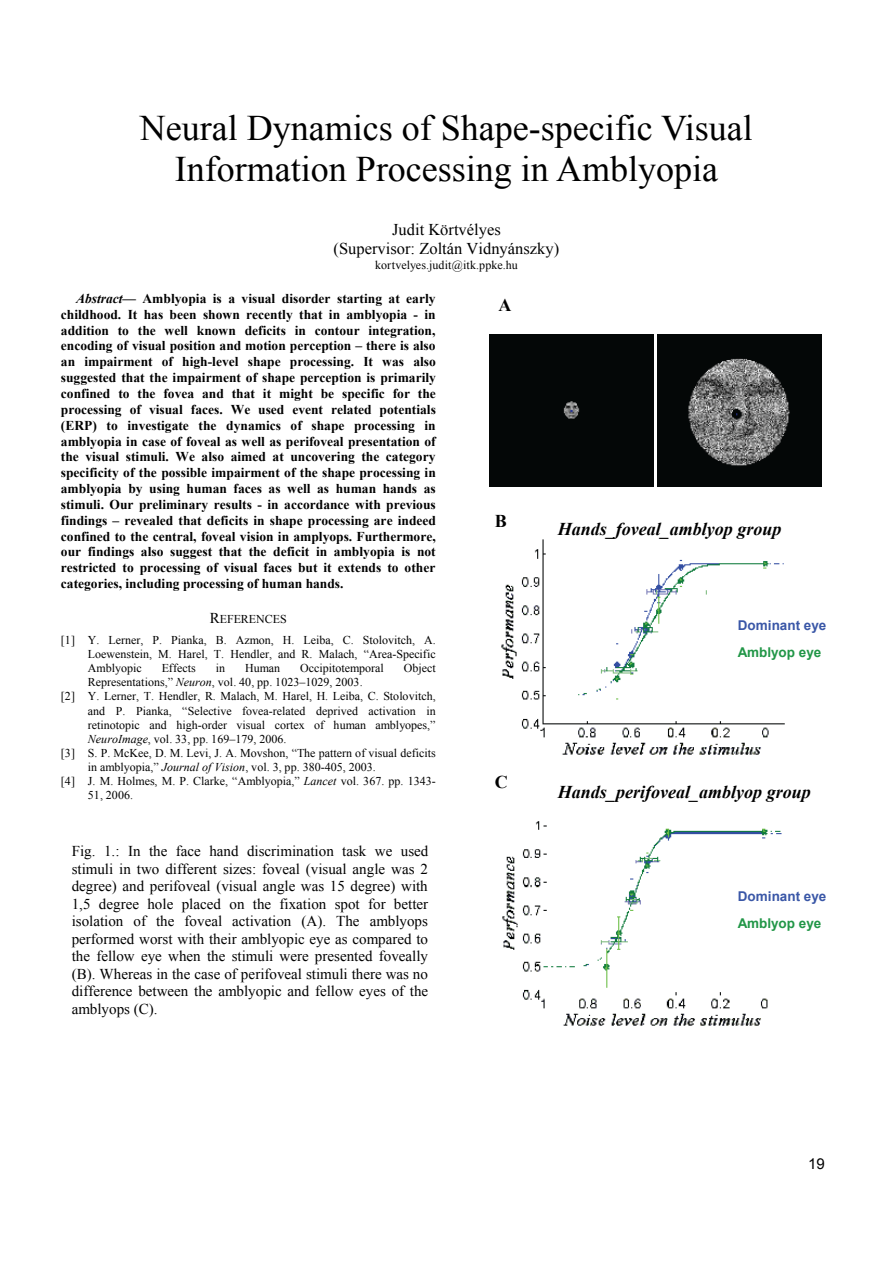
<style>
.page{position:relative;width:893px;height:1263px;background:#fff}
.page>*{position:absolute;margin:0;border:0;box-sizing:border-box;transform-origin:0 0}
.t1{font:36px/41.4px "Times New Roman";color:#000;text-align:center}
.t2{font:italic 700 18px "Times New Roman";color:#000}
.t3{font:700 18px "Times New Roman";color:#000}
.t4{font:16.5px/19px "Times New Roman";color:#000;text-align:center}
.t5{font:15px/17.5px "Times New Roman";color:#000;text-align:justify}
.t6{font:15px "Arial";color:#000}
.t7{font:700 13.5px/15.9px "Times New Roman";color:#000;text-align:justify}
.t8{font:700 13.5px "Arial";color:#3a57a7}
.t9{font:700 13.5px "Arial";letter-spacing:-.005em;color:#219647}
.t10{font:12px/20.7px "Times New Roman";color:#000;text-align:center}
.s1{font-style:italic}
.s2{font-size:15px}
</style>
<div class="page">
<div style="left:489px;top:335px;width:164px;height:151px;background:#040707"></div>
<img style="left:657px;top:335px;width:164px;height:151px">
<img style="left:501px;top:539px;width:284px;height:216px">
<div style="left:484px;top:504px;width:45px;height:36px;background:#fff"></div>
<div style="left:547px;top:512px;width:279px;height:36px;background:#fff"></div>
<img style="left:502px;top:821px;width:280px;height:205px">
<h1 class="t1" style="left:140px;top:106px;width:615px">Neural Dynamics of Shape-specific Visual<br>Information Processing in Amblyopia</h1>
<p class="t4" style="left:334px;top:220px;width:227px">Judit Körtvélyes<br>(Supervisor: Zoltán Vidnyánszky)</p>
<p class="t7" style="left:61px;top:290px;width:377px;text-indent:15px"><span class="s1">Abstract</span>— Amblyopia is a visual disorder starting at early childhood. It has been shown recently that in amblyopia - in addition to the well known deficits in contour integration, encoding of visual position and motion perception – there is also an impairment of high-level shape processing. It was also suggested that the impairment of shape perception is primarily confined to the fovea and that it might be specific for the processing of visual faces. We used event related potentials (ERP) to investigate the dynamics of shape processing in amblyopia in case of foveal as well as perifoveal presentation of the visual stimuli. We also aimed at uncovering the category specificity of the possible impairment of the shape processing in amblyopia by using human faces as well as human hands as stimuli. Our preliminary results - in accordance with previous findings – revealed that deficits in shape processing are indeed confined to the central, foveal vision in amplyops. Furthermore, our findings also suggest that the deficit in amblyopia is not restricted to processing of visual faces but it extends to other categories, including processing of human hands.</p>
<p class="t10" style="left:61px;top:609px;width:376px"><span class="s2">R</span>EFERENCES<br>[1] Y. Lerner, P. Pianka, B. Azmon, H. Leiba, C. Stolovitch, A.</p>
<p class="t10" style="left:88px;top:647px;width:349px;line-height:14.1px;text-align:left">Loewenstein, M. Harel, T. Hendler, and R. Malach, “Area-Specific<br>Amblyopic</p>
<p class="t10" style="left:375px;top:254px;width:144px">kortvelyes.judit@itk.ppke.hu</p>
<h2 class="t3" style="left:498px;top:293px;width:14px">A</h2>
<h2 class="t3" style="left:495px;top:508px;width:14px">B</h2>
<h2 class="t2" style="left:558px;top:516px;width:225px">Hands_foveal_amblyop group</h2>
<p class="t8" style="left:738px;top:616px;width:90px">Dominant eye</p>
<p class="t9" style="left:738px;top:643px;width:85px">Amblyop eye</p>
<p class="t10" style="left:162px;top:658px;width:36px">Effects</p>
<p class="t10" style="left:216px;top:658px;width:11px">in</p>
<p class="t10" style="left:245px;top:658px;width:37px">Human</p>
<p class="t10" style="left:300px;top:658px;width:85px">Occipitotemporal</p>
<p class="t10" style="left:404px;top:658px;width:33px">Object</p>
<p class="t10" style="left:88px;top:672px;width:276px">Representations,” <span class="s1">Neuron</span>, vol. 40, pp. 1023–1029, 2003.</p>
<p class="t10" style="left:61px;top:686px;width:376px">[2] Y. Lerner, T. Hendler, R. Malach, M. Harel, H. Leiba, C. Stolovitch,</p>
<p class="t10" style="left:88px;top:700px;width:349px">and P. Pianka, “Selective fovea-related deprived activation in</p>
<p class="t10" style="left:88px;top:714px;width:349px">retinotopic and high-order visual cortex of human amblyopes,”</p>
<p class="t10" style="left:88px;top:728px;width:200px"><span class="s1">NeuroImage</span>, vol. 33, pp. 169–179, 2006.</p>
<p class="t10" style="left:61px;top:742px;width:376px">[3] S. P. McKee, D. M. Levi, J. A. Movshon, “The pattern of visual deficits</p>
<p class="t10" style="left:88px;top:756px;width:289px">in amblyopia,” <span class="s1">Journal of Vision</span>, vol. 3, pp. 380-405, 2003.</p>
<p class="t10" style="left:61px;top:771px;width:376px">[4] J. M. Holmes, M. P. Clarke, “Amblyopia,” <span class="s1">Lancet</span> vol. 367. pp. 1343-</p>
<p class="t10" style="left:88px;top:785px;width:47px">51, 2006.</p>
<h2 class="t3" style="left:495px;top:769px;width:14px">C</h2>
<h2 class="t2" style="left:558px;top:779px;width:255px">Hands_perifoveal_amblyop group</h2>
<p class="t5" style="left:72px;top:842px;width:358px">Fig. 1.: In the face hand discrimination task we used stimuli in two different sizes: foveal (visual angle was 2 degree) and perifoveal (visual angle was 15 degree) with 1,5 degree hole placed on the fixation spot for better isolation of the foveal activation (A). The amblyops performed worst with their amblyopic eye as compared to the fellow eye when the stimuli were presented foveally (B). Whereas in the case of perifoveal stimuli there was no difference between the amblyopic and fellow eyes of the amblyops (C).</p>
<p class="t8" style="left:738px;top:887px;width:90px">Dominant eye</p>
<p class="t9" style="left:738px;top:914px;width:85px">Amblyop eye</p>
<p class="t6" style="left:808px;top:1153px;width:18px">19</p>
</div>
